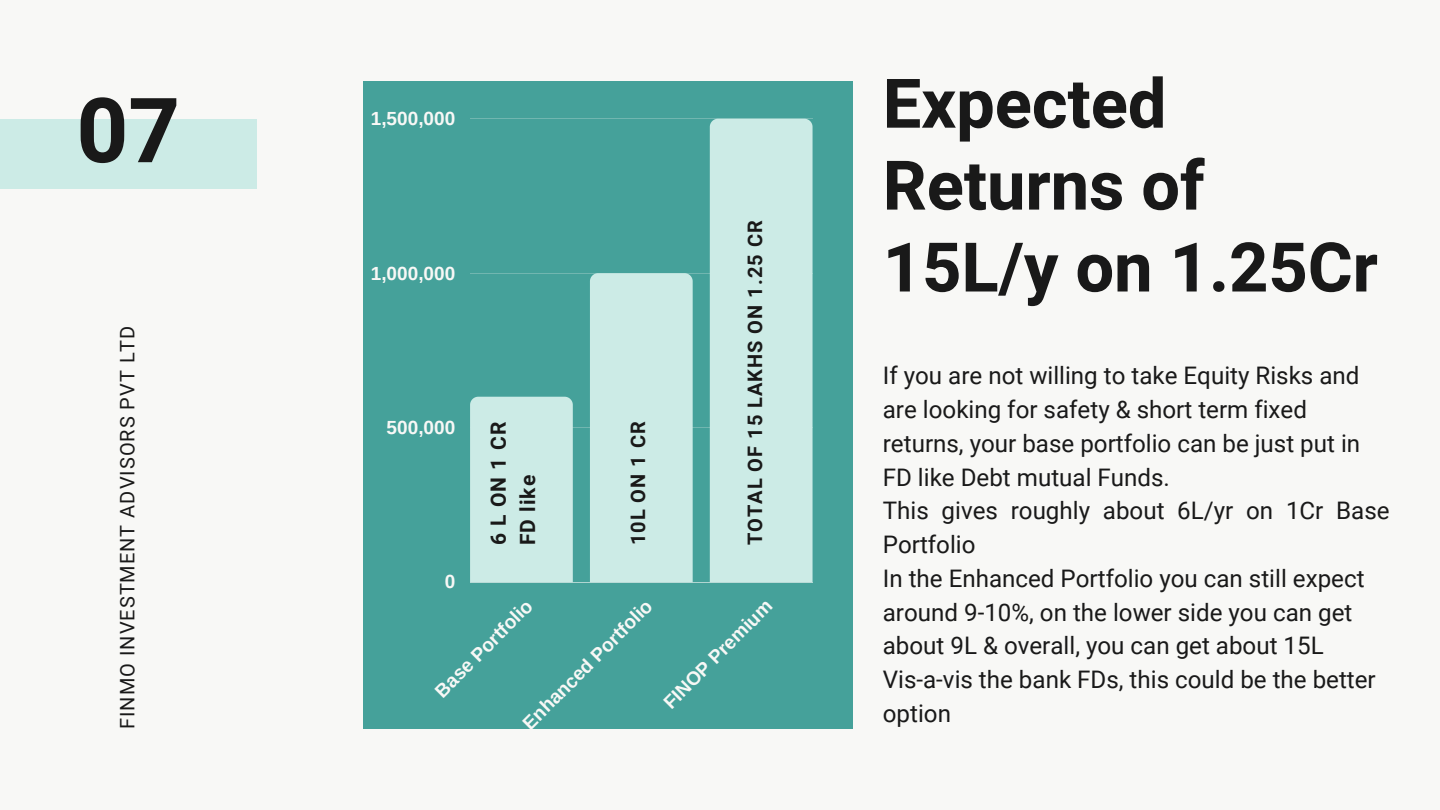
<style>
.page{position:relative;width:1440px;height:810px;background:#f8f8f6}
.page>*{position:absolute;margin:0;border:0;box-sizing:border-box;transform-origin:0 0}
.t1{font:700 90px "Heebo";color:#191919}
.t2{font:700 68.4px/81.9px "Heebo";color:#191919}
.t3{font:24.2px/33.8px "Roboto";color:#191919}
.t4{font:700 21px/29.2px "Roboto";letter-spacing:.05em;color:#191919}
.t5{font:700 20px "Roboto";letter-spacing:.05em;color:#191919}
.t6{font:20px "Roboto";letter-spacing:.05em;color:#191919}
.t7{font:700 19px "Arimo";color:#f8f8f6}
</style>
<div class="page">
<div style="left:0;top:119px;width:256px;height:70px;background:#ccebe6"></div>
<div style="left:363px;top:81px;width:489px;height:648px;background:#45a19a"></div>
<hr style="left:470px;top:119px;width:343px;height:1px;background:#f8f8f6">
<hr style="left:470px;top:273px;width:343px;height:1px;background:#f8f8f6">
<hr style="left:470px;top:428px;width:343px;height:1px;background:#f8f8f6">
<hr style="left:470px;top:582px;width:343px;height:1px;background:#f8f8f6">
<div style="left:470px;top:397px;width:103px;height:185px;background:#ccebe6"></div>
<div style="left:590px;top:273px;width:103px;height:309px;background:#ccebe6"></div>
<div style="left:710px;top:119px;width:103px;height:463px;background:#ccebe6"></div>
<p class="t1" style="left:77px;top:68px;width:105px">07</p>
<p class="t6" style="left:116px;top:729px;width:405px;rotate:-90deg">FINMO INVESTMENT ADVISORS PVT LTD</p>
<p class="t7" style="left:371px;top:108px;width:86px">1,500,000</p>
<p class="t7" style="left:371px;top:262px;width:86px">1,000,000</p>
<p class="t7" style="left:387px;top:417px;width:70px">500,000</p>
<p class="t7" style="left:445px;top:571px;width:12px">0</p>
<p class="t4" style="left:484px;top:545px;width:125px;rotate:-90deg">6LON1CR<br>FD like</p>
<p class="t5" style="left:627px;top:545px;width:125px;rotate:-90deg">10L ON 1 CR</p>
<p class="t5" style="left:744px;top:545px;width:326px;rotate:-90deg">TOTAL OF 15 LAKHS ON 1.25 CR</p>
<p class="t7" style="left:431px;top:686px;width:130px;rotate:-45deg">Base Portfolio</p>
<p class="t7" style="left:518px;top:718px;width:176px;rotate:-45deg">Enhanced Portfolio</p>
<p class="t7" style="left:659px;top:698px;width:146px;rotate:-45deg">FINOP Premium</p>
<p class="t2" style="left:883px;top:65px;width:497px">Expected<br>Returns of<br>15L/y on 1.25Cr</p>
<p class="t3" style="left:883px;top:359px;width:479px">If you are not willing to take Equity Risks and are looking for safety &amp; short term fixed returns, your base portfolio can be just put in FD like Debt mutual Funds.</p>
<p class="t3" style="left:883px;top:494px;width:508px">This gives roughly about 6L/yr on 1Cr Base<br>Portfolio</p>
<p class="t3" style="left:883px;top:562px;width:483px">In the Enhanced Portfolio you can still expect around 9-10%, on the lower side you can get about 9L &amp; overall, you can get about 15L</p>
<p class="t3" style="left:883px;top:663px;width:494px">Vis-a-vis the bank FDs, this could be the better option</p>
</div>
